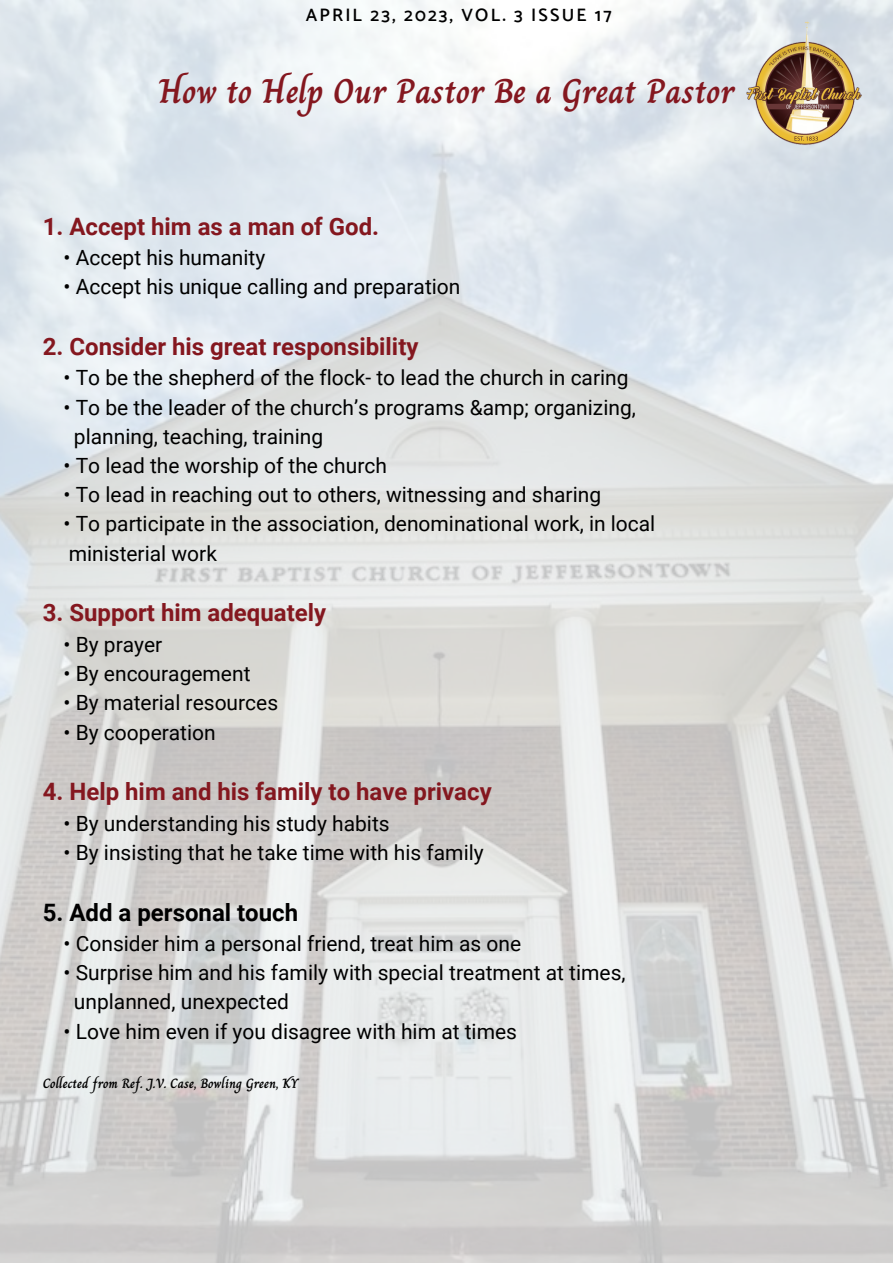
<style>
.page{position:relative;width:893px;height:1264px;background:#fff}
.page>*{position:absolute;margin:0;border:0;box-sizing:border-box;transform-origin:0 0}
.t1{font:700 34.5px "Charm";color:#84171f}
.t2{font:700 24px "Roboto";color:#84171f}
.t3{font:700 24px "Roboto";color:#000}
.t4{font:21px/29.2px "Roboto";color:#000}
.t5{font:600 18px "Catamaran";letter-spacing:.12em;color:#000}
.t6{font:700 13.5px "Charm";color:#000}
</style>
<div class="page">
<img style="left:0;top:0;width:892px;height:1262px">
<img style="left:730px;top:18px;width:146px;height:142px">
<p class="t5" style="left:306px;top:4px;width:307px">APRIL 23, 2023, VOL. 3 ISSUE 17</p>
<h1 class="t1" style="left:158px;top:64px;width:577px">How to Help Our Pastor Be a Great Pastor</h1>
<p class="t2" style="left:43px;top:212px;width:338px">1. Accept him as a man of God.</p>
<p class="t4" style="left:63px;top:243px;width:203px">• Accept his humanity</p>
<p class="t4" style="left:63px;top:272px;width:398px">• Accept his unique calling and preparation</p>
<p class="t2" style="left:43px;top:332px;width:377px">2. Consider his great responsibility</p>
<p class="t4" style="left:63px;top:363px;width:566px">• To be the shepherd of the flock- to lead the church in caring</p>
<p class="t4" style="left:74px;top:393px;width:563px;text-indent:-10px">• To be the leader of the church’s programs &amp;amp; organizing, planning, teaching, training</p>
<p class="t4" style="left:63px;top:451px;width:325px">• To lead the worship of the church</p>
<p class="t4" style="left:63px;top:480px;width:539px">• To lead in reaching out to others, witnessing and sharing</p>
<p class="t4" style="left:63px;top:509px;width:593px">• To participate in the association, denominational work, in local ministerial work</p>
<p class="t2" style="left:43px;top:599px;width:285px">3. Support him adequately</p>
<p class="t4" style="left:63px;top:630px;width:100px">• By prayer</p>
<p class="t4" style="left:63px;top:659px;width:188px">• By encouragement</p>
<p class="t4" style="left:63px;top:688px;width:216px">• By material resources</p>
<p class="t4" style="left:63px;top:717px;width:154px">• By cooperation</p>
<p class="t2" style="left:43px;top:778px;width:450px">4. Help him and his family to have privacy</p>
<p class="t4" style="left:63px;top:808px;width:327px">• By understanding his study habits</p>
<p class="t4" style="left:63px;top:838px;width:422px">• By insisting that he take time with his family</p>
<p class="t3" style="left:43px;top:898px;width:257px">5. Add a personal touch</p>
<p class="t4" style="left:63px;top:929px;width:459px">• Consider him a personal friend, treat him as one</p>
<p class="t4" style="left:74px;top:958px;width:553px;text-indent:-10px">• Surprise him and his family with special treatment at times, unplanned, unexpected</p>
<p class="t4" style="left:63px;top:1016px;width:455px">• Love him even if you disagree with him at times</p>
<p class="t6" style="left:43px;top:1073px;width:257px">Collected from Ref. J.V. Case, Bowling Green, KY</p>
</div>
